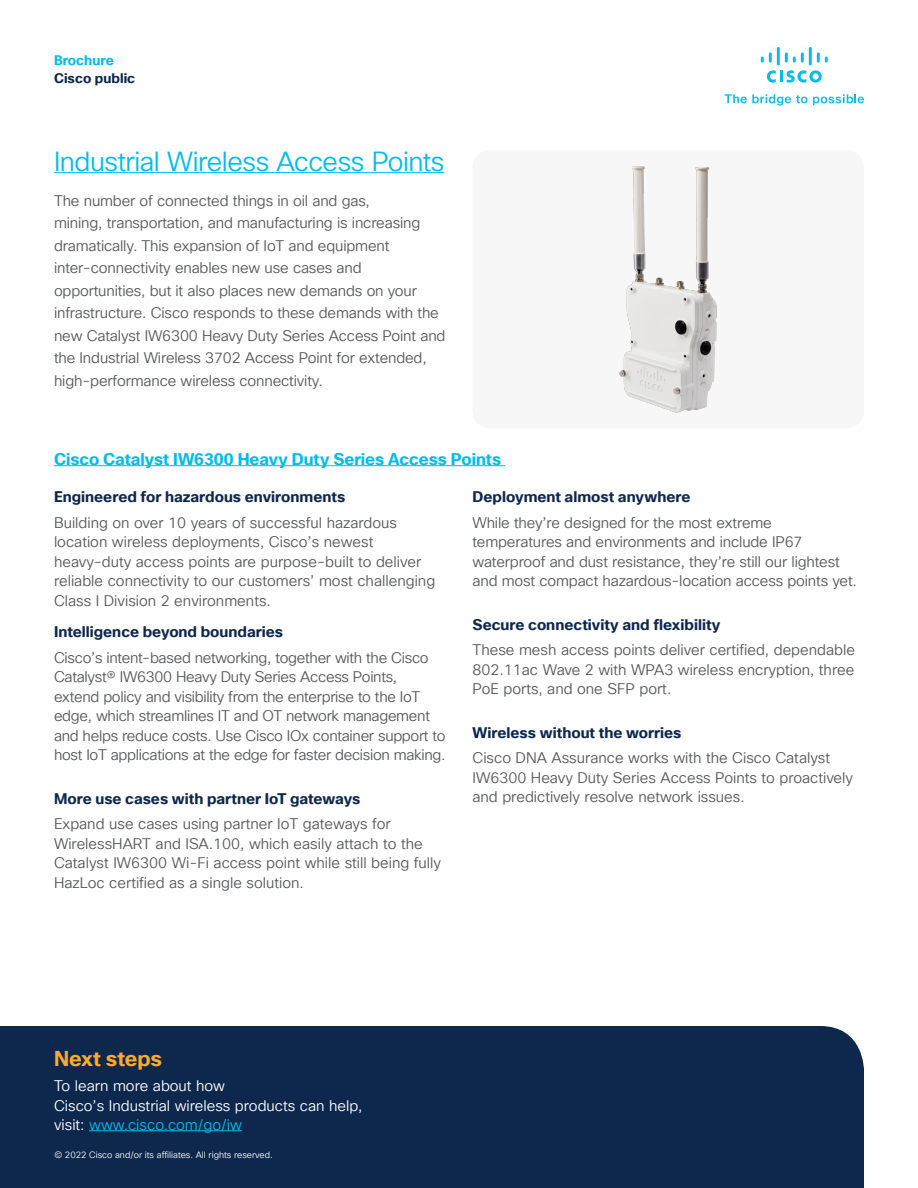
<style>
.page{position:relative;width:918px;height:1188px;background:#fff}
.page>*{position:absolute;margin:0;border:0;box-sizing:border-box;transform-origin:0 0}
.Subhead2_midnight_bl{font:27px "Cisco Sans TT Light";letter-spacing:-.02em;color:#00bceb}
.Subhead3_Orange{font:700 21px "Cisco Sans TT";letter-spacing:-.005em;color:#fbab2c}
.Subhead3_Midnight_bl{font:700 16.5px "Cisco Sans TT";letter-spacing:-.005em;color:#00bceb}
.Body{font:15px/19.5px "Cisco Sans TT Light";letter-spacing:-.01em;color:#57585a}
.Subhead4_midnight_bl{font:700 15px "Cisco Sans TT";color:#0d274d}
.Body_White{font:15px/19.5px "Cisco Sans TT Light";color:#fff}
.Body-2{font:700 15px "Cisco Sans TT";color:#0d274d}
.t1{font:700 13.5px "Cisco Sans TT";color:#0d274d}
.t2{font:700 13.5px "Cisco Sans TT";color:#00bceb}
.t3{font:9px "Cisco Sans TT Light";color:#fff}
.s1{color:#00bceb}
</style>
<div class="page">
<svg style="left:725px;top:94px;width:82px;height:12px"></svg>
<svg style="left:813px;top:94px;width:51px;height:11px"></svg>
<svg style="left:767px;top:70px;width:55px;height:13px"></svg>
<svg style="left:761px;top:52px;width:11px;height:11px"></svg>
<hr style="left:777px;top:47px;width:3px;height:18px;background:#00bdeb">
<svg style="left:785px;top:52px;width:19px;height:11px"></svg>
<hr style="left:809px;top:47px;width:3px;height:18px;background:#00bdeb">
<svg style="left:817px;top:52px;width:11px;height:11px"></svg>
<div style="left:0;top:1026px;width:864px;height:162px;background:#0d274d"></div>
<hr style="left:89px;top:1130px;width:153px;height:1px;background:#00bceb">
<hr style="left:54px;top:172px;width:391px;height:1px;background:#00bceb">
<div style="left:472px;top:150px;width:392px;height:278px;background:#f7f7f8;border-radius:18px"></div>
<img style="left:619px;top:166px;width:98px;height:247px">
<hr style="left:54px;top:465px;width:451px;height:1px;background:#00bceb">
<p class="t2" style="left:54px;top:51px;width:61px">Brochure</p>
<p class="t1" style="left:54px;top:69px;width:83px">Cisco public</p>
<p class="Subhead2_midnight_bl" style="left:54px;top:144px;width:392px">Industrial Wireless Access Points</p>
<p class="Body" style="left:54px;top:190px;width:393px;line-height:22.5px">The number of connected things in oil and gas,<br>mining, transportation, and manufacturing is increasing dramatically. This expansion of IoT and equipment inter-connectivity enables new use cases and opportunities, but it also places new demands on your infrastructure. Cisco responds to these demands with the new Catalyst IW6300 Heavy Duty Series Access Point and the Industrial Wireless 3702 Access Point for extended, high-performance wireless connectivity.</p>
<p class="Subhead3_Midnight_bl" style="left:54px;top:448px;width:449px">Cisco Catalyst IW6300 Heavy Duty Series Access Points</p>
<p class="Subhead4_midnight_bl" style="left:54px;top:487px;width:293px">Engineered for hazardous environments</p>
<p class="Body" style="left:54px;top:513px;width:383px">Building on over 10 years of successful hazardous location wireless deployments, Cisco’s newest heavy-duty access points are purpose-built to deliver reliable connectivity to our customers’ most challenging Class I Division 2 environments.</p>
<p class="Body-2" style="left:54px;top:622px;width:231px">Intelligence beyond boundaries</p>
<p class="Body" style="left:54px;top:648px;width:393px">Cisco’s intent-based networking, together with the Cisco Catalyst® IW6300 Heavy Duty Series Access Points, extend policy and visibility from the enterprise to the IoT edge, which streamlines IT and OT network management and helps reduce costs. Use Cisco IOx container support to host IoT applications at the edge for faster decision making.</p>
<p class="Subhead4_midnight_bl" style="left:54px;top:789px;width:308px">More use cases with partner IoT gateways</p>
<p class="Body" style="left:54px;top:815px;width:389px">Expand use cases using partner IoT gateways for WirelessHART and ISA.100, which easily attach to the Catalyst IW6300 Wi-Fi access point while still being fully HazLoc certified as a single solution.</p>
<p class="Subhead4_midnight_bl" style="left:472px;top:487px;width:220px">Deployment almost anywhere</p>
<p class="Body" style="left:472px;top:513px;width:386px">While they’re designed for the most extreme temperatures and environments and include IP67 waterproof and dust resistance, they’re still our lightest and most compact hazardous-location access points yet.</p>
<p class="Subhead4_midnight_bl" style="left:472px;top:615px;width:250px">Secure connectivity and flexibility</p>
<p class="Body" style="left:472px;top:641px;width:384px;text-align:justify">These mesh access points deliver certified, dependable 802.11ac Wave 2 with WPA3 wireless encryption, three PoE ports, and one SFP port.</p>
<p class="Subhead4_midnight_bl" style="left:472px;top:723px;width:210px">Wireless without the worries</p>
<p class="Body" style="left:472px;top:749px;width:382px">Cisco DNA Assurance works with the Cisco Catalyst<br>IW6300 Heavy Duty Series Access Points to proactively and predictively resolve network issues.</p>
<p class="Subhead3_Orange" style="left:54px;top:1044px;width:110px">Next steps</p>
<p class="Body_White" style="left:54px;top:1076px;width:310px">To learn more about how<br>Cisco’s Industrial wireless products can help, visit: <span class="s1">www.cisco.com/go/iw</span></p>
<p class="t3" style="left:54px;top:1149px;width:220px">© 2022 Cisco and/or its affiliates. All rights reserved.</p>
</div>
